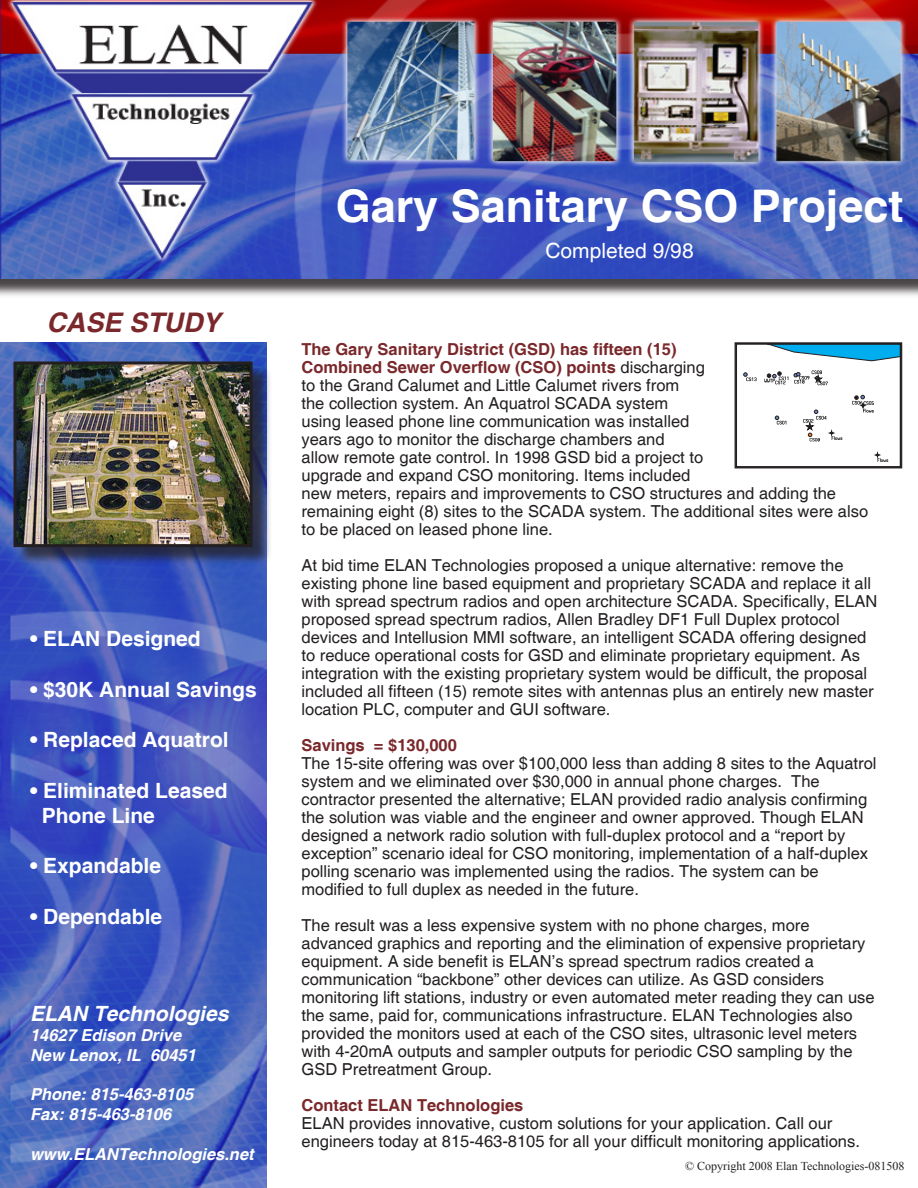
<style>
.page{position:relative;width:918px;height:1188px;background:#fff}
.page>*{position:absolute;margin:0;border:0;box-sizing:border-box;transform-origin:0 0}
.t1{font:700 45px "Helvetica";color:#fff}
.t2{font:italic 700 27px "Helvetica";color:#7a282b}
.t3{font:700 21px/25.2px "Helvetica";color:#fff}
.t4{font:italic 700 21px "Helvetica";color:#fff}
.t5{font:21px "Helvetica";color:#fff}
.t6{font:16.5px/18px "Helvetica";color:#231f20}
.t7{font:italic 700 16.5px "Helvetica";color:#fff}
.t8{font:700 16.5px "Helvetica";color:#7a282b}
.t9{font:12px "Times New Roman";color:#231f20}
.s1{font-weight:700;color:#7a282b}
</style>
<div class="page">
<div style="left:0;top:2px;width:918px;height:297px;background:#231e1f;opacity:.83"></div>
<img style="left:0;top:0;width:918px;height:279px">
<img style="left:0;top:343px;width:267px;height:845px">
<div style="left:15px;top:363px;width:257px;height:205px;background:#231f20;opacity:.75"></div>
<img style="left:18px;top:366px;width:231px;height:177px">
<div style="left:14px;top:362px;width:239px;height:185px;border:3px solid #231f20"></div>
<svg style="left:773px;top:346px;width:126px;height:15px"></svg>
<svg style="left:875px;top:453px;width:13px;height:9px"></svg>
<svg style="left:775px;top:416px;width:11px;height:8px"></svg>
<svg style="left:803px;top:410px;width:39px;height:31px"></svg>
<svg style="left:852px;top:395px;width:22px;height:17px"></svg>
<svg style="left:794px;top:370px;width:34px;height:15px"></svg>
<svg style="left:764px;top:372px;width:24px;height:12px"></svg>
<svg style="left:743px;top:373px;width:14px;height:8px"></svg>
<div style="left:735px;top:343px;width:167px;height:125px;border:2px solid #231f20"></div>
<div style="left:735px;top:342px;width:167px;height:126px;border:1px solid #231f20"></div>
<p class="t2" style="left:46px;top:306px;width:176px">CASE STUDY</p>
<p class="t3" style="left:30px;top:628px;width:172px">• ELAN Designed</p>
<p class="t3" style="left:30px;top:678px;width:228px">• $30K Annual Savings</p>
<p class="t3" style="left:30px;top:728px;width:200px">• Replaced Aquatrol</p>
<p class="t3" style="left:42px;top:779px;width:187px;text-indent:-12px">• Eliminated Leased<br>Phone Line</p>
<p class="t3" style="left:30px;top:854px;width:133px">• Expandable</p>
<p class="t3" style="left:30px;top:905px;width:134px">• Dependable</p>
<p class="t4" style="left:30px;top:1001px;width:200px">ELAN Technologies</p>
<p class="t7" style="left:30px;top:1025px;width:153px">14627 Edison Drive</p>
<p class="t7" style="left:30px;top:1045px;width:167px">New Lenox, IL 60451</p>
<p class="t7" style="left:30px;top:1084px;width:165px">Phone: 815-463-8105</p>
<p class="t7" style="left:30px;top:1104px;width:143px">Fax: 815-463-8106</p>
<p class="t7" style="left:30px;top:1144px;width:225px">www.ELANTechnologies.net</p>
<p class="t1" style="left:336px;top:179px;width:569px">Gary Sanitary CSO Project</p>
<p class="t5" style="left:545px;top:239px;width:150px">Completed 9/98</p>
<p class="t6" style="left:302px;top:341px;width:568px"><span class="s1">The Gary Sanitary District (GSD) has fifteen (15)<br>Combined Sewer Overflow (CSO) points</span> discharging<br>to the Grand Calumet and Little Calumet rivers from<br>the collection system. An Aquatrol SCADA system<br>using leased phone line communication was installed<br>years ago to monitor the discharge chambers and<br>allow remote gate control. In 1998 GSD bid a project to<br>upgrade and expand CSO monitoring. Items included<br>new meters, repairs and improvements to CSO structures and adding the remaining eight (8) sites to the SCADA system. The additional sites were also to be placed on leased phone line.</p>
<p class="t6" style="left:302px;top:557px;width:577px">At bid time ELAN Technologies proposed a unique alternative: remove the existing phone line based equipment and proprietary SCADA and replace it all with spread spectrum radios and open architecture SCADA. Specifically, ELAN proposed spread spectrum radios, Allen Bradley DF1 Full Duplex protocol devices and Intellusion MMI software, an intelligent SCADA offering designed to reduce operational costs for GSD and eliminate proprietary equipment. As integration with the existing proprietary system would be difficult, the proposal included all fifteen (15) remote sites with antennas plus an entirely new master location PLC, computer and GUI software.</p>
<p class="t6" style="left:302px;top:737px;width:577px"><span class="s1">Savings = $130,000<br></span>The 15-site offering was over $100,000 less than adding 8 sites to the Aquatrol system and we eliminated over $30,000 in annual phone charges. The contractor presented the alternative; ELAN provided radio analysis confirming the solution was viable and the engineer and owner approved. Though ELAN designed a network radio solution with full-duplex protocol and a “report by exception” scenario ideal for CSO monitoring, implementation of a half-duplex polling scenario was implemented using the radios. The system can be modified to full duplex as needed in the future.</p>
<p class="t6" style="left:302px;top:917px;width:575px">The result was a less expensive system with no phone charges, more advanced graphics and reporting and the elimination of expensive proprietary equipment. A side benefit is ELAN’s spread spectrum radios created a communication “backbone” other devices can utilize. As GSD considers monitoring lift stations, industry or even automated meter reading they can use the same, paid for, communications infrastructure. ELAN Technologies also provided the monitors used at each of the CSO sites, ultrasonic level meters with 4-20mA outputs and sampler outputs for periodic CSO sampling by the GSD Pretreatment Group.</p>
<p class="t8" style="left:302px;top:1095px;width:223px">Contact ELAN Technologies</p>
<p class="t6" style="left:302px;top:1115px;width:560px">ELAN provides innovative, custom solutions for your application. Call our engineers today at 815-463-8105 for all your difficult monitoring applications.</p>
<p class="t9" style="left:685px;top:1158px;width:221px">© Copyright 2008 Elan Technologies-081508</p>
</div>
